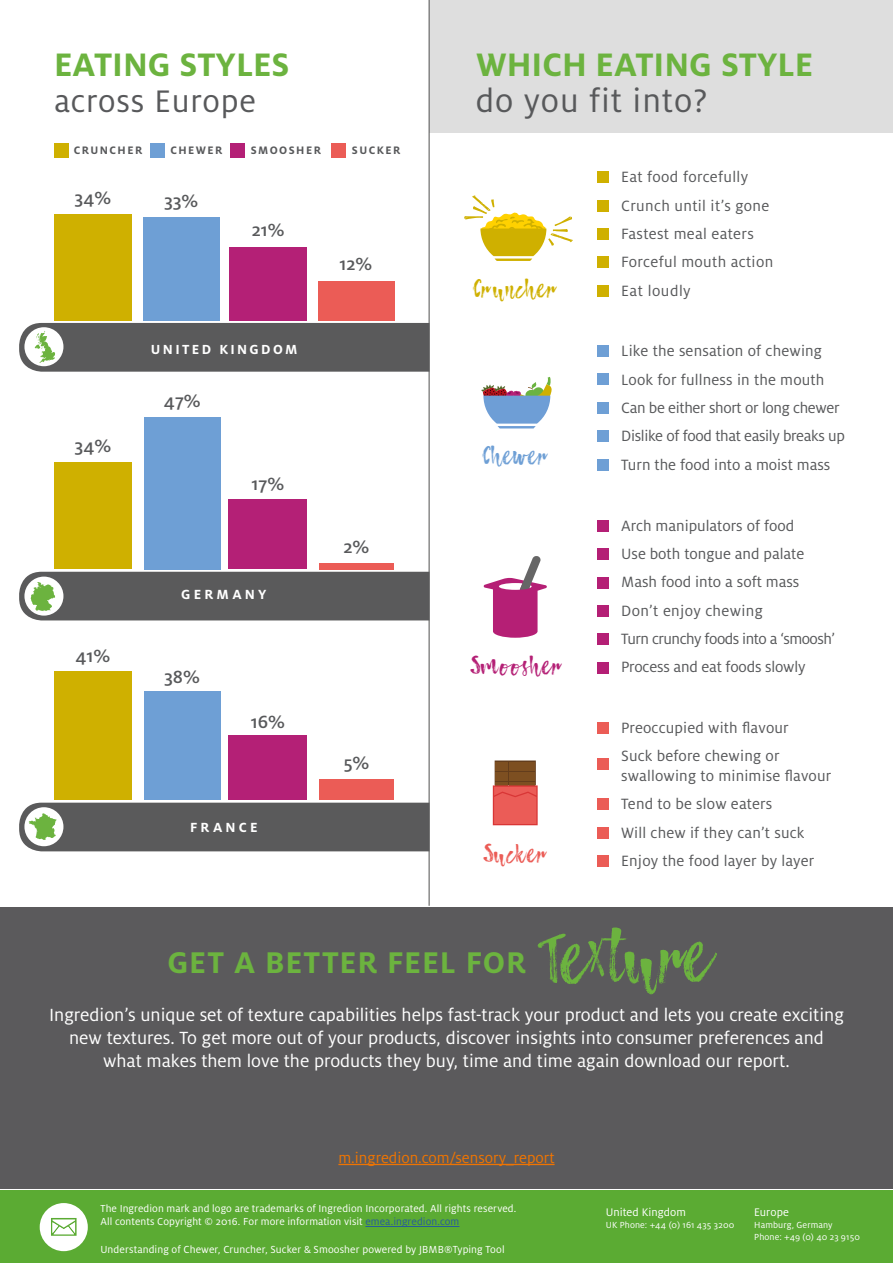
<style>
.page{position:relative;width:893px;height:1263px;background:#fff}
.page>*{position:absolute;margin:0;border:0;box-sizing:border-box;transform-origin:0 0}
.t1{font:69.75px "Atmosphere Script Typeface";color:#6cb33f}
.t2{font:700 36px "Milo Pro";color:#6cb33f}
.t3{font:36px "Milo Pro";letter-spacing:.025em;color:#58595b}
.t4{font:34.5px "Milo Pro";letter-spacing:.025em;color:#58595b}
.t5{font:700 33.15px "Milo Pro";letter-spacing:.025em;color:#6cb33f}
.t6{font:24px "Atmosphere Script Typeface";letter-spacing:.06em;color:#cfb000}
.t7{font:24px "Atmosphere Script Typeface";letter-spacing:.025em;color:#b41f75}
.t8{font:24px "Atmosphere Script Typeface";letter-spacing:.045em;color:#6e9fd5}
.t9{font:24px "Atmosphere Script Typeface";letter-spacing:.065em;color:#eb5c56}
.t10{font:19.5px/23.4px "Milo Pro";color:#fff;text-align:center}
.t11{font:500 19.5px "Milo Pro";color:#58595b}
.t12{font:16.5px/28.3px "Milo Pro";letter-spacing:.01em;color:#58595b}
.t13{font:16.5px "Milo Pro";color:#ee7402}
.t14{font:700 14.7px "Milo Pro";letter-spacing:.215em;color:#fff}
.t15{font:700 14.55px "Milo Pro";letter-spacing:.165em;color:#fff}
.t16{font:12.15px "Milo Pro";letter-spacing:.005em;color:#fff}
.t17{font:700 12px "Milo Pro";letter-spacing:.125em;color:#58595b}
.t18{font:11.4px "Milo Pro";letter-spacing:.01em;color:#fff}
.t19{font:11.25px/13.5px "Milo Pro";letter-spacing:.005em;color:#fff}
.t20{font:9.75px/12.1px "Milo Pro";letter-spacing:.015em;color:#fff}
.s1{color:#275b9b}
</style>
<div class="page">
<div style="left:429px;top:0;width:464px;height:133px;background:#dedede"></div>
<div style="left:0;top:1190px;width:893px;height:73px;background:#5bab33"></div>
<hr style="left:365px;top:1226px;width:94px;height:1px;background:#275b9b">
<hr style="left:428px;top:0;width:2px;height:906px;background:#575756">
<div style="left:318px;top:281px;width:77px;height:40px;background:#eb5c56"></div>
<div style="left:229px;top:247px;width:78px;height:74px;background:#b42076"></div>
<div style="left:143px;top:217px;width:76px;height:104px;background:#6e9fd5"></div>
<div style="left:54px;top:214px;width:78px;height:107px;background:#cfb000"></div>
<div style="left:54px;top:143px;width:14px;height:14px;background:#cfb000"></div>
<div style="left:150px;top:143px;width:14px;height:14px;background:#6e9fd5"></div>
<div style="left:231px;top:143px;width:14px;height:14px;background:#b42076"></div>
<div style="left:332px;top:143px;width:14px;height:14px;background:#eb5c56"></div>
<div style="left:597px;top:171px;width:12px;height:12px;background:#cfb000"></div>
<div style="left:597px;top:200px;width:12px;height:11px;background:#cfb000"></div>
<div style="left:597px;top:228px;width:12px;height:12px;background:#cfb000"></div>
<div style="left:597px;top:257px;width:12px;height:11px;background:#cfb000"></div>
<div style="left:597px;top:285px;width:12px;height:12px;background:#cfb000"></div>
<div style="left:597px;top:345px;width:12px;height:12px;background:#6e9fd5"></div>
<div style="left:597px;top:374px;width:12px;height:11px;background:#6e9fd5"></div>
<div style="left:597px;top:402px;width:12px;height:12px;background:#6e9fd5"></div>
<div style="left:597px;top:430px;width:12px;height:12px;background:#6e9fd5"></div>
<div style="left:597px;top:459px;width:12px;height:11px;background:#6e9fd5"></div>
<div style="left:597px;top:722px;width:12px;height:11px;background:#eb5c56"></div>
<div style="left:597px;top:758px;width:12px;height:12px;background:#eb5c56"></div>
<div style="left:597px;top:799px;width:12px;height:11px;background:#eb5c56"></div>
<div style="left:597px;top:827px;width:12px;height:12px;background:#eb5c56"></div>
<div style="left:597px;top:855px;width:12px;height:12px;background:#eb5c56"></div>
<div style="left:597px;top:548px;width:12px;height:12px;background:#b41f75"></div>
<div style="left:597px;top:577px;width:12px;height:11px;background:#b41f75"></div>
<div style="left:597px;top:605px;width:12px;height:12px;background:#b41f75"></div>
<div style="left:597px;top:633px;width:12px;height:12px;background:#b41f75"></div>
<div style="left:597px;top:662px;width:12px;height:11px;background:#b41f75"></div>
<div style="left:597px;top:520px;width:12px;height:11px;background:#b41f75"></div>
<svg style="left:40px;top:1203px;width:48px;height:48px"></svg>
<svg style="left:464px;top:195px;width:109px;height:66px"></svg>
<svg style="left:493px;top:760px;width:45px;height:65px;background:#c15a48"></svg>
<svg style="left:481px;top:377px;width:71px;height:51px"></svg>
<svg style="left:484px;top:556px;width:63px;height:82px"></svg>
<div style="left:0;top:907px;width:893px;height:281px;background:#5b5a5c"></div>
<div style="left:319px;top:563px;width:75px;height:6px;background:#eb5c56"></div>
<div style="left:319px;top:779px;width:75px;height:21px;background:#eb5c56"></div>
<div style="left:229px;top:499px;width:78px;height:70px;background:#b42076"></div>
<div style="left:229px;top:736px;width:78px;height:64px;background:#b42076"></div>
<div style="left:144px;top:417px;width:76px;height:152px;background:#6e9fd5"></div>
<div style="left:144px;top:691px;width:76px;height:109px;background:#6e9fd5"></div>
<div style="left:54px;top:462px;width:78px;height:107px;background:#cfb000"></div>
<div style="left:54px;top:672px;width:78px;height:128px;background:#cfb000"></div>
<svg style="left:19px;top:323px;width:410px;height:49px;background:#656665"></svg>
<svg style="left:19px;top:803px;width:409px;height:48px;background:#626362"></svg>
<svg style="left:19px;top:572px;width:409px;height:48px;background:#626361"></svg>
<hr style="left:338px;top:1164px;width:217px;height:1px;background:#ee7402">
<h2 class="t2" style="left:54px;top:45px;width:237px">EATING STYLES</h2>
<h3 class="t4" style="left:54px;top:83px;width:203px">across Europe</h3>
<p class="t17" style="left:74px;top:143px;width:70px">CRUNCHER</p>
<p class="t17" style="left:170px;top:144px;width:54px">CHEWER</p>
<p class="t17" style="left:251px;top:144px;width:72px">SMOOSHER</p>
<p class="t17" style="left:352px;top:144px;width:50px">SUCKER</p>
<p class="t11" style="left:75px;top:187px;width:38px">34%</p>
<p class="t11" style="left:164px;top:190px;width:36px">33%</p>
<p class="t11" style="left:252px;top:219px;width:34px">21%</p>
<p class="t11" style="left:74px;top:435px;width:38px">34%</p>
<p class="t11" style="left:75px;top:645px;width:36px">41%</p>
<p class="t15" style="left:151px;top:341px;width:148px">UNITED KINGDOM</p>
<p class="t11" style="left:164px;top:390px;width:38px">47%</p>
<p class="t11" style="left:252px;top:473px;width:34px">17%</p>
<p class="t14" style="left:181px;top:585px;width:87px">GERMANY</p>
<p class="t11" style="left:164px;top:666px;width:37px">38%</p>
<p class="t11" style="left:251px;top:711px;width:36px">16%</p>
<p class="t14" style="left:190px;top:819px;width:69px">FRANCE</p>
<p class="t11" style="left:340px;top:253px;width:34px">12%</p>
<p class="t11" style="left:343px;top:536px;width:27px">2%</p>
<p class="t11" style="left:343px;top:752px;width:27px">5%</p>
<h2 class="t2" style="left:476px;top:45px;width:338px">WHICH EATING STYLE</h2>
<h2 class="t3" style="left:476px;top:81px;width:233px">do you fit into?</h2>
<h3 class="t6" style="left:473px;top:274px;width:83px">Cruncher</h3>
<h3 class="t8" style="left:483px;top:441px;width:65px">Chewer</h3>
<h3 class="t7" style="left:470px;top:651px;width:91px">Smoosher</h3>
<h3 class="t9" style="left:483px;top:839px;width:63px">Sucker</h3>
<p class="t12" style="left:621px;top:163px;width:154px">Eat food forcefully<br>Crunch until it’s gone<br>Fastest meal eaters<br>Forceful mouth action<br>Eat loudly</p>
<p class="t12" style="left:621px;top:337px;width:225px">Like the sensation of chewing<br>Look for fullness in the mouth<br>Can be either short or long chewer<br>Dislike of food that easily breaks up<br>Turn the food into a moist mass</p>
<p class="t12" style="left:621px;top:512px;width:216px">Arch manipulators of food<br>Use both tongue and palate<br>Mash food into a soft mass<br>Don’t enjoy chewing<br>Turn crunchy foods into a ‘smoosh’<br>Process and eat foods slowly</p>
<p class="t12" style="left:621px;top:714px;width:169px">Preoccupied with flavour<br>Suck before chewing or</p>
<p class="t12" style="left:621px;top:762px;width:212px">swallowing to minimise flavour<br>Tend to be slow eaters<br>Will chew if they can’t suck<br>Enjoy the food layer by layer</p>
<h3 class="t5" style="left:167px;top:944px;width:360px">GET A BETTER FEEL FOR</h3>
<h1 class="t1" style="left:537px;top:917px;width:172px;rotate:-1deg">Texture</h1>
<p class="t10" style="left:49px;top:1003px;width:796px">Ingredion’s unique set of texture capabilities helps fast-track your product and lets you create exciting new textures. To get more out of your products, discover insights into consumer preferences and what makes them love the products they buy, time and time again download our report.</p>
<p class="t13" style="left:338px;top:1149px;width:218px">m.ingredion.com/sensory_report</p>
<p class="t19" style="left:100px;top:1202px;width:418px">The Ingredion mark and logo are trademarks of Ingredion Incorporated. All rights reserved.<br>All contents Copyright © 2016. For more information visit <span class="s1">emea.ingredion.com</span></p>
<p class="t18" style="left:100px;top:1243px;width:406px">Understanding of Chewer, Cruncher, Sucker &amp; Smoosher powered by JBMB®Typing Tool</p>
<p class="t16" style="left:606px;top:1205px;width:82px">United Kingdom</p>
<p class="t20" style="left:606px;top:1219px;width:130px">UK Phone: +44 (0) 161 435 3200</p>
<p class="t16" style="left:754px;top:1205px;width:36px">Europe</p>
<p class="t20" style="left:754px;top:1219px;width:107px">Hamburg, Germany<br>Phone: +49 (0) 40 23 9150</p>
</div>
